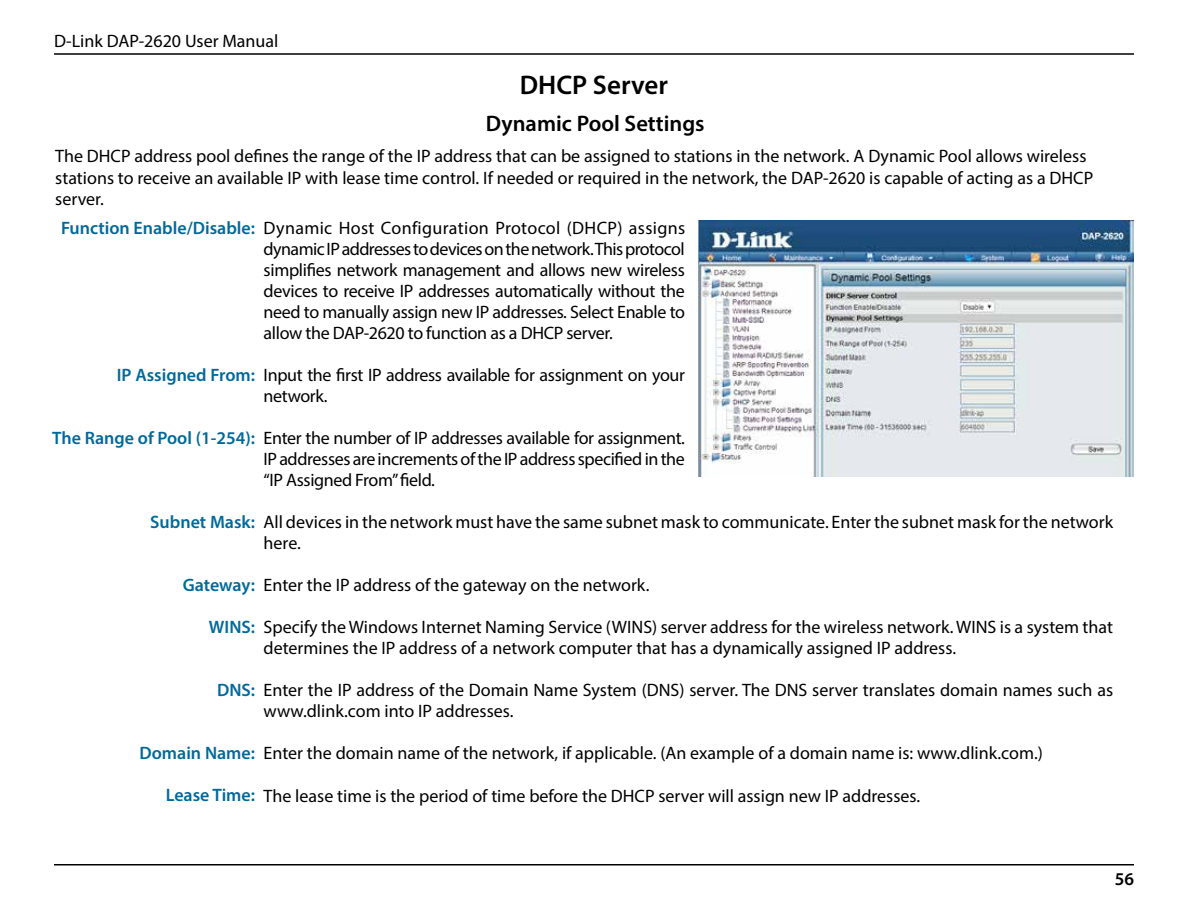
<style>
.page{position:relative;width:1188px;height:918px;background:#fff}
.page>*{position:absolute;margin:0;border:0;box-sizing:border-box;transform-origin:0 0}
.t1{font:600 27px "Myriad Pro";color:#000}
.t2{font:600 22.5px "Myriad Pro";color:#000}
.t3{font:18px/21px "Myriad Pro";color:#000}
.t4{font:600 18px "Myriad Pro";color:#00699b}
.t5{font:18px/21px "Myriad Pro";letter-spacing:-.02em;color:#000}
.t6{font:600 18px "Myriad Pro";color:#000}
</style>
<div class="page">
<hr style="left:54px;top:53px;width:1080px;height:2px;background:#000">
<hr style="left:54px;top:864px;width:1080px;height:1px;background:#000">
<img style="left:699px;top:220px;width:435px;height:256px">
<p class="t3" style="left:54px;top:30px;width:226px">D-Link DAP-2620 User Manual</p>
<h1 class="t1" style="left:520px;top:68px;width:150px">DHCP Server</h1>
<p class="t2" style="left:486px;top:109px;width:220px">Dynamic Pool Settings</p>
<p class="t3" style="left:55px;top:145px;width:1040px;line-height:21.6px">The DHCP address pool defines the range of the IP address that can be assigned to stations in the network. A Dynamic Pool allows wireless stations to receive an available IP with lease time control. If needed or required in the network, the DAP-2620 is capable of acting as a DHCP server.</p>
<p class="t4" style="left:61px;top:217px;width:196px">Function Enable/Disable:</p>
<p class="t3" style="left:264px;top:217px;width:423px;text-align:justify">Dynamic Host Configuration Protocol (DHCP) assigns dynamic IP addresses to devices on the network. This protocol simplifies network management and allows new wireless devices to receive IP addresses automatically without the need to manually assign new IP addresses. Select Enable to allow the DAP-2620 to function as a DHCP server.</p>
<p class="t5" style="left:264px;top:364px;width:423px">Input the first IP address available for assignment on your network.</p>
<p class="t3" style="left:264px;top:427px;width:423px;text-align:justify">Enter the number of IP addresses available for assignment.<br>IP addresses are increments of the IP address specified in the “IP Assigned From” field.</p>
<p class="t4" style="left:117px;top:364px;width:140px">IP Assigned From:</p>
<p class="t4" style="left:52px;top:427px;width:205px">The Range of Pool (1-254):</p>
<p class="t4" style="left:150px;top:511px;width:106px">Subnet Mask:</p>
<p class="t4" style="left:183px;top:574px;width:74px">Gateway:</p>
<p class="t4" style="left:209px;top:616px;width:48px">WINS:</p>
<p class="t4" style="left:217px;top:679px;width:40px">DNS:</p>
<p class="t4" style="left:140px;top:742px;width:117px">Domain Name:</p>
<p class="t4" style="left:166px;top:784px;width:91px">Lease Time:</p>
<p class="t3" style="left:264px;top:512px;width:851px">All devices in the network must have the same subnet mask to communicate. Enter the subnet mask for the network here.</p>
<p class="t3" style="left:264px;top:575px;width:387px">Enter the IP address of the gateway on the network.</p>
<p class="t3" style="left:264px;top:617px;width:851px">Specify the Windows Internet Naming Service (WINS) server address for the wireless network. WINS is a system that determines the IP address of a network computer that has a dynamically assigned IP address.</p>
<p class="t3" style="left:264px;top:680px;width:851px">Enter the IP address of the Domain Name System (DNS) server. The DNS server translates domain names such as www.dlink.com into IP addresses.</p>
<p class="t3" style="left:264px;top:743px;width:781px">Enter the domain name of the network, if applicable. (An example of a domain name is: www.dlink.com.)</p>
<p class="t3" style="left:264px;top:785px;width:658px">The lease time is the period of time before the DHCP server will assign new IP addresses.</p>
<p class="t6" style="left:1115px;top:868px;width:21px">56</p>
</div>
